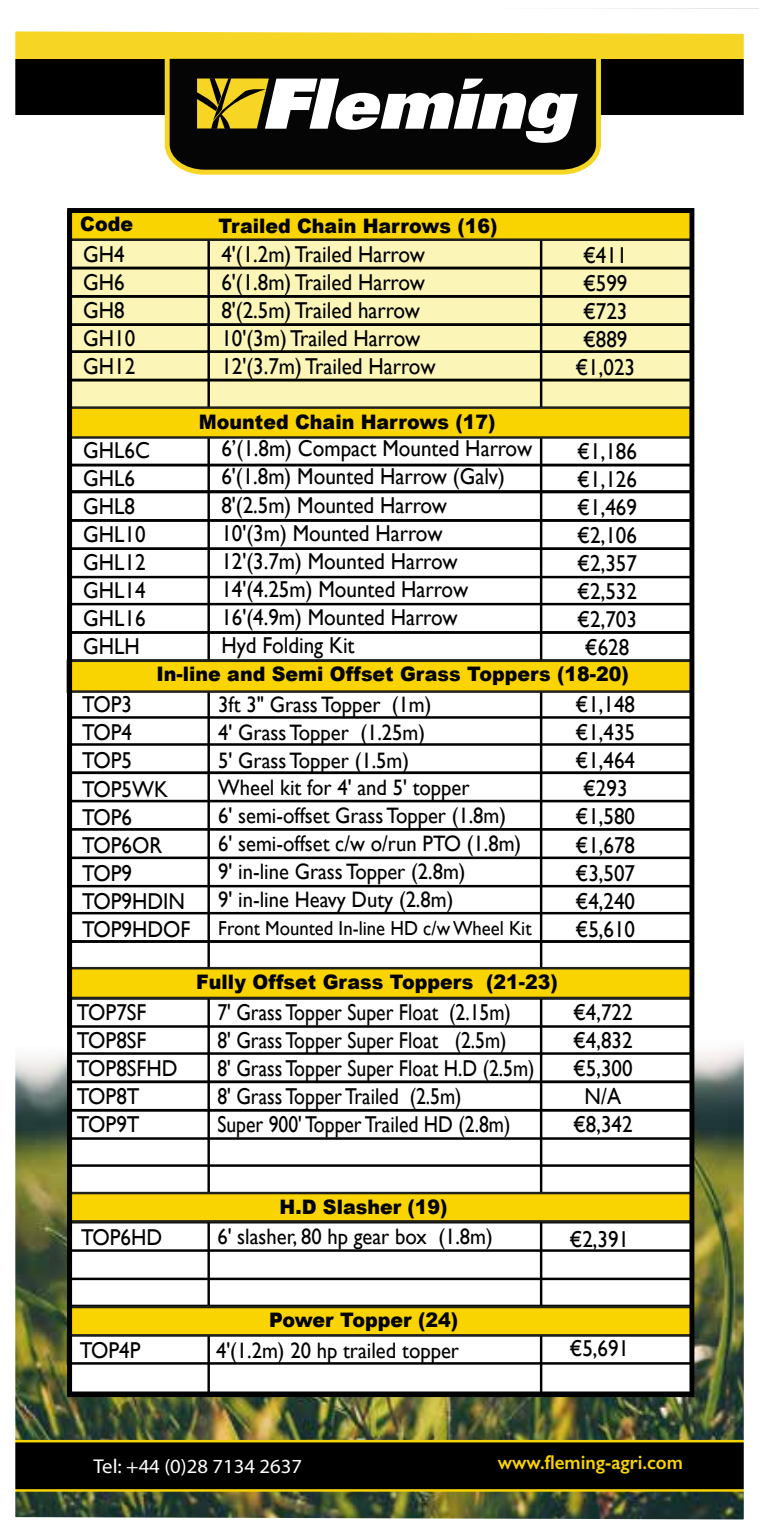
<style>
.page{position:relative;width:759px;height:1531px;background:#fff}
.page>*{position:absolute;margin:0;border:0;box-sizing:border-box;transform-origin:0 0}
.t1{font:23px/28px "Gill Sans";color:#000;scale:.92 1}
.t2{font:23px/28px "Gill Sans";color:#000;scale:.86 1}
.t3{font:22.25px/27.8px "Gill Sans";color:#000;scale:.92 1}
.t4{font:20.25px "Gill Sans";color:#000;scale:.92 1}
.t5{font:900 20px "Arial";color:#000;scale:.95 1}
.t6{font:20px "Eurostile";color:#fff}
.t7{font:600 20px "Gill Sans";color:#fad400;scale:.95 1}
</style>
<div class="page">
<img style="left:15px;top:8px;width:743px;height:1512px">
<div style="left:68px;top:211px;width:623px;height:1181px;background:#fff"></div>
<div style="left:67px;top:800px;width:625px;height:31px;border:2px solid #000"></div>
<div style="left:67px;top:856px;width:625px;height:31px;border:2px solid #000"></div>
<div style="left:67px;top:828px;width:625px;height:31px;border:2px solid #000"></div>
<div style="left:67px;top:912px;width:625px;height:31px;border:2px solid #000"></div>
<div style="left:67px;top:940px;width:625px;height:31px;border:2px solid #000"></div>
<div style="left:67px;top:997px;width:625px;height:31px;border:2px solid #000"></div>
<div style="left:67px;top:1052px;width:625px;height:31px;border:2px solid #000"></div>
<div style="left:67px;top:1080px;width:625px;height:31px;border:2px solid #000"></div>
<div style="left:67px;top:1109px;width:625px;height:31px;border:2px solid #000"></div>
<div style="left:67px;top:1164px;width:625px;height:31px;border:2px solid #000"></div>
<div style="left:67px;top:1192px;width:625px;height:31px;border:2px solid #000"></div>
<div style="left:67px;top:1249px;width:625px;height:31px;border:2px solid #000"></div>
<div style="left:67px;top:1304px;width:625px;height:31px;border:2px solid #000"></div>
<div style="left:67px;top:1334px;width:625px;height:30px;border:2px solid #000"></div>
<div style="left:72px;top:240px;width:617px;height:168px;background:#fbf5b8"></div>
<div style="left:67px;top:267px;width:625px;height:31px;border:2px solid #000"></div>
<div style="left:67px;top:323px;width:625px;height:30px;border:2px solid #000"></div>
<div style="left:67px;top:350px;width:625px;height:31px;border:2px solid #000"></div>
<div style="left:67px;top:379px;width:625px;height:31px;border:2px solid #000"></div>
<div style="left:67px;top:464px;width:625px;height:29px;border:2px solid #000"></div>
<div style="left:67px;top:491px;width:625px;height:31px;border:2px solid #000"></div>
<div style="left:67px;top:519px;width:625px;height:31px;border:2px solid #000"></div>
<div style="left:67px;top:547px;width:625px;height:31px;border:2px solid #000"></div>
<div style="left:67px;top:603px;width:625px;height:31px;border:2px solid #000"></div>
<div style="left:67px;top:631px;width:625px;height:31px;border:2px solid #000"></div>
<div style="left:67px;top:688px;width:625px;height:31px;border:2px solid #000"></div>
<div style="left:67px;top:743px;width:625px;height:31px;border:2px solid #000"></div>
<hr style="left:207px;top:211px;width:3px;height:1181px;background:#000">
<hr style="left:539px;top:210px;width:3px;height:1182px;background:#000">
<div style="left:68px;top:661px;width:623px;height:30px;background:#fad400"></div>
<div style="left:67px;top:659px;width:625px;height:34px;border:2px solid #20201f"></div>
<div style="left:68px;top:211px;width:623px;height:29px;background:#fad400"></div>
<div style="left:67px;top:210px;width:625px;height:31px;border:2px solid #20201f"></div>
<div style="left:69px;top:1193px;width:623px;height:28px;background:#fad400"></div>
<div style="left:68px;top:1192px;width:625px;height:30px;border:2px solid #20201f"></div>
<div style="left:70px;top:968px;width:621px;height:30px;background:#fad400"></div>
<div style="left:68px;top:967px;width:624px;height:32px;border:2px solid #20201f"></div>
<div style="left:69px;top:1307px;width:622px;height:28px;background:#fad400"></div>
<div style="left:67px;top:1306px;width:626px;height:30px;border:2px solid #20201f"></div>
<div style="left:70px;top:408px;width:620px;height:29px;background:#fad400"></div>
<div style="left:68px;top:406px;width:623px;height:33px;border:2px solid #20201f"></div>
<div style="left:67px;top:208px;width:627px;height:1189px;border:5px solid #000"></div>
<p class="t5" style="left:80px;top:209px;width:57px">Code</p>
<p class="t5" style="left:218px;top:211px;width:295px">Trailed Chain Harrows (16)</p>
<p class="t1" style="left:83px;top:240px;width:58px">GH4<br>GH6<br>GH8<br>GH10<br>GH12</p>
<p class="t1" style="left:221px;top:240px;width:234px">4'(1.2m) Trailed Harrow<br>6'(1.8m) Trailed Harrow<br>8'(2.5m) Trailed harrow<br>10'(3m) Trailed Harrow<br>12'(3.7m) Trailed Harrow</p>
<p class="t5" style="left:199px;top:407px;width:314px">Mounted Chain Harrows (17)</p>
<p class="t1" style="left:83px;top:436px;width:74px">GHL6C<br>GHL6<br>GHL8<br>GHL10<br>GHL12<br>GHL14<br>GHL16<br>GHLH</p>
<p class="t1" style="left:221px;top:434px;width:339px">6’(1.8m) Compact Mounted Harrow<br>6'(1.8m) Mounted Harrow (Galv)<br>8'(2.5m) Mounted Harrow<br>10'(3m) Mounted Harrow<br>12'(3.7m) Mounted Harrow<br>14'(4.25m) Mounted Harrow<br>16'(4.9m) Mounted Harrow<br>Hyd Folding Kit</p>
<p class="t1" style="left:575px;top:241px;width:66px;text-align:center">€411 €599 €723 €889 €1,023</p>
<p class="t1" style="left:577px;top:437px;width:66px;text-align:center">€1,186 €1,126 €1,469 €2,106 €2,357 €2,532 €2,703 €628</p>
<p class="t5" style="left:156px;top:659px;width:498px">In-line and Semi Offset Grass Toppers (18-20)</p>
<p class="t1" style="left:82px;top:690px;width:119px">TOP3<br>TOP4<br>TOP5<br>TOP5WK<br>TOP6<br>TOP6OR<br>TOP9<br>TOP9HDIN<br>TOP9HDOF</p>
<p class="t3" style="left:218px;top:690px;width:330px">3ft 3" Grass Topper (1m)<br>4' Grass Topper (1.25m)<br>5' Grass Topper (1.5m)<br>Wheel kit for 4' and 5' topper<br>6' semi-offset Grass Topper (1.8m)<br>6' semi-offset c/w o/run PTO (1.8m)<br>9' in-line Grass Topper (2.8m)<br>9' in-line Heavy Duty (2.8m)</p>
<p class="t1" style="left:575px;top:690px;width:66px;text-align:center">€1,148 €1,435 €1,464 €293 €1,580 €1,678 €3,507 €4,240 €5,610</p>
<p class="t4" style="left:218px;top:916px;width:342px">Front Mounted In-line HD c/w Wheel Kit</p>
<p class="t5" style="left:196px;top:967px;width:382px">Fully Offset Grass Toppers (21-23)</p>
<p class="t1" style="left:77px;top:998px;width:111px">TOP7SF<br>TOP8SF<br>TOP8SFHD<br>TOP8T<br>TOP9T</p>
<p class="t2" style="left:217px;top:997px;width:370px">7' Grass Topper Super Float (2.15m)<br>8' Grass Topper Super Float (2.5m)<br>8' Grass Topper Super Float H.D (2.5m)<br>8' Grass Topper Trailed (2.5m)<br>Super 900' Topper Trailed HD (2.8m)</p>
<p class="t1" style="left:573px;top:998px;width:66px;text-align:center">€4,722 €4,832 €5,300<br>N/A €8,342</p>
<p class="t5" style="left:279px;top:1192px;width:178px">H.D Slasher (19)</p>
<p class="t1" style="left:81px;top:1222px;width:90px">TOP6HD</p>
<p class="t3" style="left:217px;top:1222px;width:301px">6' slasher, 80 hp gear box (1.8m)</p>
<p class="t1" style="left:569px;top:1225px;width:66px">€2,391</p>
<p class="t5" style="left:269px;top:1305px;width:200px">Power Topper (24)</p>
<p class="t1" style="left:80px;top:1336px;width:67px">TOP4P</p>
<p class="t3" style="left:216px;top:1336px;width:265px">4'(1.2m) 20 hp trailed topper</p>
<p class="t1" style="left:569px;top:1333px;width:66px">€5,691</p>
<p class="t6" style="left:93px;top:1453px;width:210px">Tel: +44 (0)28 7134 2637</p>
<p class="t7" style="left:497px;top:1450px;width:196px">www.fleming-agri.com</p>
</div>
